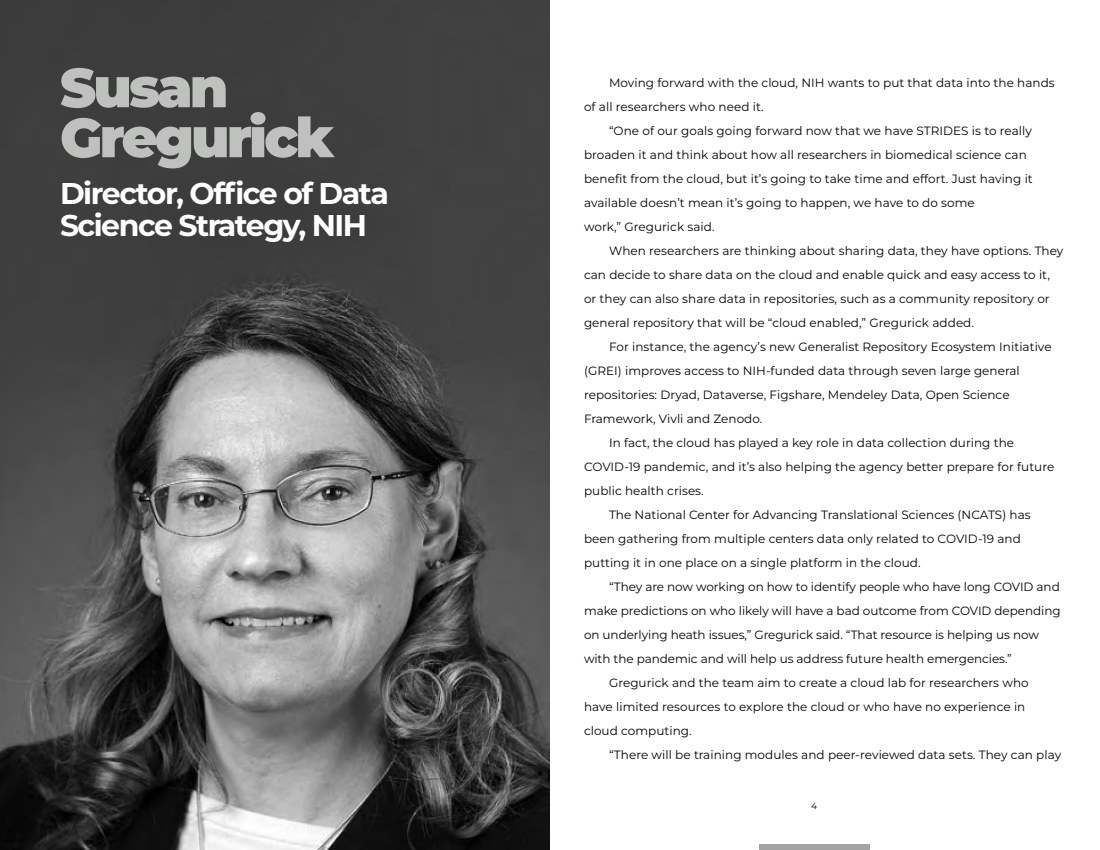
<style>
.page{position:relative;width:1100px;height:850px;background:#fff}
.page>*{position:absolute;margin:0;border:0;box-sizing:border-box;transform-origin:0 0}
.t1{font:900 55px/50px "Montserrat";letter-spacing:-.05em;color:#bfc1be}
.t2{font:700 30px/32px "Montserrat";letter-spacing:-.05em;color:#fff}
.t3{font:12px "Montserrat";letter-spacing:.005em;color:#000}
.t4{font:9px "Montserrat";color:#000}
</style>
<div class="page">
<img style="left:0;top:0;width:550px;height:850px">
<div style="left:759px;top:844px;width:110px;height:6px;background:#a3a3a3"></div>
<h1 class="t1" style="left:60px;top:59px;width:276px">Susan<br>Gregurick</h1>
<h2 class="t2" style="left:60px;top:176px;width:330px">Director, Office of Data<br>Science Strategy, NIH</h2>
<p class="t3" style="left:609px;top:74px;width:447px">Moving forward with the cloud, NIH wants to put that data into the hands</p>
<p class="t3" style="left:584px;top:98px;width:181px">of all researchers who need it.</p>
<p class="t3" style="left:609px;top:122px;width:424px">“One of our goals going forward now that we have STRIDES is to really</p>
<p class="t3" style="left:584px;top:146px;width:444px">broaden it and think about how all researchers in biomedical science can</p>
<p class="t3" style="left:584px;top:170px;width:450px">benefit from the cloud, but it’s going to take time and effort. Just having it</p>
<p class="t3" style="left:584px;top:194px;width:392px">available doesn’t mean it’s going to happen, we have to do some</p>
<p class="t3" style="left:584px;top:218px;width:132px">work,” Gregurick said.</p>
<p class="t3" style="left:609px;top:242px;width:456px">When researchers are thinking about sharing data, they have options. They</p>
<p class="t3" style="left:584px;top:266px;width:467px">can decide to share data on the cloud and enable quick and easy access to it,</p>
<p class="t3" style="left:584px;top:290px;width:467px">or they can also share data in repositories, such as a community repository or</p>
<p class="t3" style="left:584px;top:314px;width:392px">general repository that will be “cloud enabled,” Gregurick added.</p>
<p class="t3" style="left:609px;top:338px;width:444px">For instance, the agency’s new Generalist Repository Ecosystem Initiative</p>
<p class="t3" style="left:584px;top:362px;width:437px">(GREI) improves access to NIH-funded data through seven large general</p>
<p class="t3" style="left:584px;top:386px;width:427px">repositories: Dryad, Dataverse, Figshare, Mendeley Data, Open Science</p>
<p class="t3" style="left:584px;top:410px;width:180px">Framework, Vivli and Zenodo.</p>
<p class="t3" style="left:609px;top:434px;width:407px">In fact, the cloud has played a key role in data collection during the</p>
<p class="t3" style="left:584px;top:458px;width:472px">COVID-19 pandemic, and it’s also helping the agency better prepare for future</p>
<p class="t3" style="left:584px;top:482px;width:121px">public health crises.</p>
<p class="t3" style="left:609px;top:506px;width:423px">The National Center for Advancing Translational Sciences (NCATS) has</p>
<p class="t3" style="left:584px;top:530px;width:438px">been gathering from multiple centers data only related to COVID-19 and</p>
<p class="t3" style="left:584px;top:554px;width:338px">putting it in one place on a single platform in the cloud.</p>
<p class="t3" style="left:609px;top:578px;width:452px">“They are now working on how to identify people who have long COVID and</p>
<p class="t3" style="left:584px;top:602px;width:478px">make predictions on who likely will have a bad outcome from COVID depending</p>
<p class="t3" style="left:584px;top:626px;width:456px">on underlying heath issues,” Gregurick said. “That resource is helping us now</p>
<p class="t3" style="left:584px;top:650px;width:429px">with the pandemic and will help us address future health emergencies.”</p>
<p class="t3" style="left:609px;top:674px;width:421px">Gregurick and the team aim to create a cloud lab for researchers who</p>
<p class="t3" style="left:584px;top:698px;width:443px">have limited resources to explore the cloud or who have no experience in</p>
<p class="t3" style="left:584px;top:722px;width:109px">cloud computing.</p>
<p class="t3" style="left:609px;top:746px;width:454px">“There will be training modules and peer-reviewed data sets. They can play</p>
<p class="t4" style="left:811px;top:799px;width:7px">4</p>
</div>
